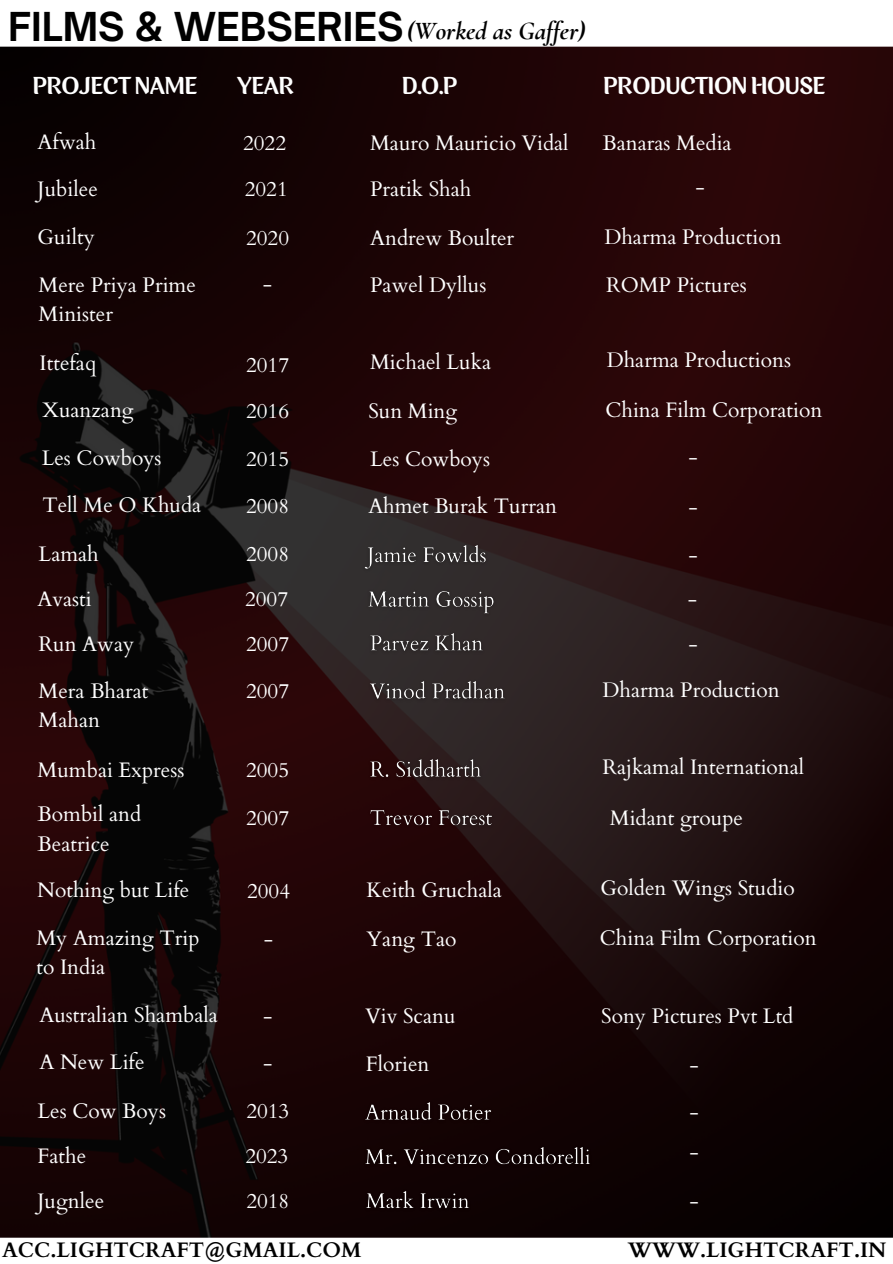
<style>
.page{position:relative;width:893px;height:1264px;background:#fff}
.page>*{position:absolute;margin:0;border:0;box-sizing:border-box;transform-origin:0 0}
.t1{font:700 38.1px "Open Sauce One";color:#000}
.t2{font:italic 700 25.8px "Cormorant Garamond";color:#000}
.t3{font:22.5px "Para";color:#fff}
.t4{font:21px/29.2px "Cardo";color:#fff}
.t5{font:700 21px "Cardo";color:#000}
</style>
<div class="page">
<img style="left:0;top:47px;width:892px;height:1190px">
<svg style="left:0;top:46px;width:892px;height:1px"></svg>
<img style="left:359px;top:539px;width:141px;height:37px">
<svg style="left:0;top:1237px;width:892px;height:1px"></svg>
<img style="left:362px;top:585px;width:137px;height:35px">
<img style="left:364px;top:627px;width:131px;height:31px">
<img style="left:364px;top:675px;width:148px;height:31px">
<img style="left:364px;top:753px;width:124px;height:31px">
<img style="left:364px;top:803px;width:136px;height:29px">
<img style="left:359px;top:1096px;width:139px;height:31px">
<img style="left:359px;top:1140px;width:237px;height:31px">
<img style="left:360px;top:1185px;width:115px;height:30px">
<p class="t1" style="left:8px;top:3px;width:397px">FILMS &amp; WEBSERIES</p>
<p class="t2" style="left:407px;top:15px;width:180px">(Worked as Gaf er)</p>
<p class="t3" style="left:33px;top:76px;width:166px">PROJECT NAME</p>
<p class="t3" style="left:237px;top:76px;width:58px">YEAR</p>
<p class="t3" style="left:402px;top:76px;width:56px">D.O.P</p>
<p class="t3" style="left:603px;top:76px;width:223px">PRODUCTION HOUSE</p>
<p class="t4" style="left:38px;top:128px;width:60px">Afwah</p>
<p class="t4" style="left:38px;top:175px;width:62px">Jubilee</p>
<p class="t4" style="left:38px;top:223px;width:59px">Guilty</p>
<p class="t4" style="left:39px;top:270px;width:159px">Mere Priya Prime<br>Minister</p>
<p class="t4" style="left:40px;top:348px;width:58px">Ittefaq</p>
<p class="t4" style="left:42px;top:396px;width:93px">Xuanzang</p>
<p class="t4" style="left:42px;top:443px;width:121px">Les Cowboys</p>
<p class="t4" style="left:42px;top:491px;width:160px">Tell Me O Khuda</p>
<p class="t4" style="left:370px;top:129px;width:200px">Mauro Mauricio Vidal</p>
<p class="t4" style="left:370px;top:175px;width:103px">Pratik Shah</p>
<p class="t4" style="left:370px;top:224px;width:145px">Andrew Boulter</p>
<p class="t4" style="left:370px;top:270px;width:118px">Pawel Dyllus</p>
<p class="t4" style="left:602px;top:129px;width:131px">Banaras Media</p>
<p class="t4" style="left:243px;top:129px;width:44px">2022</p>
<p class="t4" style="left:245px;top:175px;width:44px">2021</p>
<p class="t4" style="left:695px;top:173px;width:11px">-</p>
<p class="t4" style="left:604px;top:223px;width:179px">Dharma Production</p>
<p class="t4" style="left:246px;top:224px;width:44px">2020</p>
<p class="t4" style="left:606px;top:270px;width:142px">ROMP Pictures</p>
<p class="t4" style="left:263px;top:270px;width:11px">-</p>
<p class="t4" style="left:606px;top:346px;width:186px">Dharma Productions</p>
<p class="t4" style="left:370px;top:348px;width:122px">Michael Luka</p>
<p class="t4" style="left:368px;top:397px;width:90px">Sun Ming</p>
<p class="t4" style="left:246px;top:350px;width:44px">2017</p>
<p class="t4" style="left:246px;top:397px;width:44px">2016</p>
<p class="t4" style="left:246px;top:444px;width:44px">2015</p>
<p class="t4" style="left:246px;top:492px;width:44px">2008</p>
<p class="t4" style="left:605px;top:396px;width:218px">China Film Corporation</p>
<p class="t4" style="left:370px;top:444px;width:121px">Les Cowboys</p>
<p class="t4" style="left:688px;top:442px;width:11px">-</p>
<p class="t4" style="left:368px;top:492px;width:190px">Ahmet Burak Turran</p>
<p class="t4" style="left:688px;top:492px;width:11px">-</p>
<p class="t4" style="left:39px;top:539px;width:62px">Lamah</p>
<p class="t4" style="left:38px;top:585px;width:56px">Avasti</p>
<p class="t4" style="left:39px;top:629px;width:97px">Run Away</p>
<p class="t4" style="left:39px;top:677px;width:111px">Mera Bharat<br>Mahan</p>
<p class="t4" style="left:38px;top:756px;width:148px">Mumbai Express</p>
<p class="t4" style="left:38px;top:800px;width:105px">Bombil and<br>Beatrice</p>
<p class="t4" style="left:37px;top:876px;width:154px">Nothing but Life</p>
<p class="t4" style="left:36px;top:923px;width:164px">My Amazing Trip to India</p>
<p class="t4" style="left:39px;top:1000px;width:180px">Australian Shambala</p>
<p class="t4" style="left:39px;top:1048px;width:106px">A New Life</p>
<p class="t4" style="left:37px;top:1096px;width:130px">Les Cow Boys</p>
<p class="t4" style="left:37px;top:1142px;width:50px">Fathe</p>
<p class="t4" style="left:37px;top:1186px;width:68px">Jugnlee</p>
<p class="t4" style="left:246px;top:539px;width:44px">2008</p>
<p class="t4" style="left:245px;top:585px;width:44px">2007</p>
<p class="t4" style="left:246px;top:629px;width:44px">2007</p>
<p class="t4" style="left:246px;top:677px;width:44px">2007</p>
<p class="t4" style="left:246px;top:756px;width:44px">2005</p>
<p class="t4" style="left:246px;top:803px;width:44px">2007</p>
<p class="t4" style="left:247px;top:877px;width:44px">2004</p>
<p class="t4" style="left:264px;top:924px;width:11px">-</p>
<p class="t4" style="left:263px;top:1001px;width:11px">-</p>
<p class="t4" style="left:263px;top:1049px;width:11px">-</p>
<p class="t4" style="left:246px;top:1096px;width:44px">2013</p>
<p class="t4" style="left:245px;top:1142px;width:44px">2023</p>
<p class="t4" style="left:246px;top:1186px;width:44px">2018</p>
<p class="t4" style="left:688px;top:541px;width:11px">-</p>
<p class="t4" style="left:687px;top:585px;width:11px">-</p>
<p class="t4" style="left:688px;top:629px;width:11px">-</p>
<p class="t4" style="left:602px;top:675px;width:179px">Dharma Production</p>
<p class="t4" style="left:602px;top:752px;width:203px">Rajkamal International</p>
<p class="t4" style="left:610px;top:803px;width:135px">Midant groupe</p>
<p class="t4" style="left:600px;top:873px;width:196px">Golden Wings Studio</p>
<p class="t4" style="left:366px;top:875px;width:137px">Keith Gruchala</p>
<p class="t4" style="left:366px;top:924px;width:91px">Yang Tao</p>
<p class="t4" style="left:600px;top:923px;width:218px">China Film Corporation</p>
<p class="t4" style="left:365px;top:1001px;width:92px">Viv Scanu</p>
<p class="t4" style="left:366px;top:1049px;width:65px">Florien</p>
<p class="t4" style="left:601px;top:1001px;width:194px">Sony Pictures Pvt Ltd</p>
<p class="t4" style="left:689px;top:1050px;width:11px">-</p>
<p class="t4" style="left:689px;top:1098px;width:11px">-</p>
<p class="t4" style="left:689px;top:1137px;width:11px">-</p>
<p class="t4" style="left:689px;top:1186px;width:11px">-</p>
<p class="t5" style="left:2px;top:1235px;width:361px">ACC.LIGHTCRAFT@GMAIL.COM</p>
<p class="t5" style="left:627px;top:1235px;width:260px">WWW.LIGHTCRAFT.IN</p>
</div>
